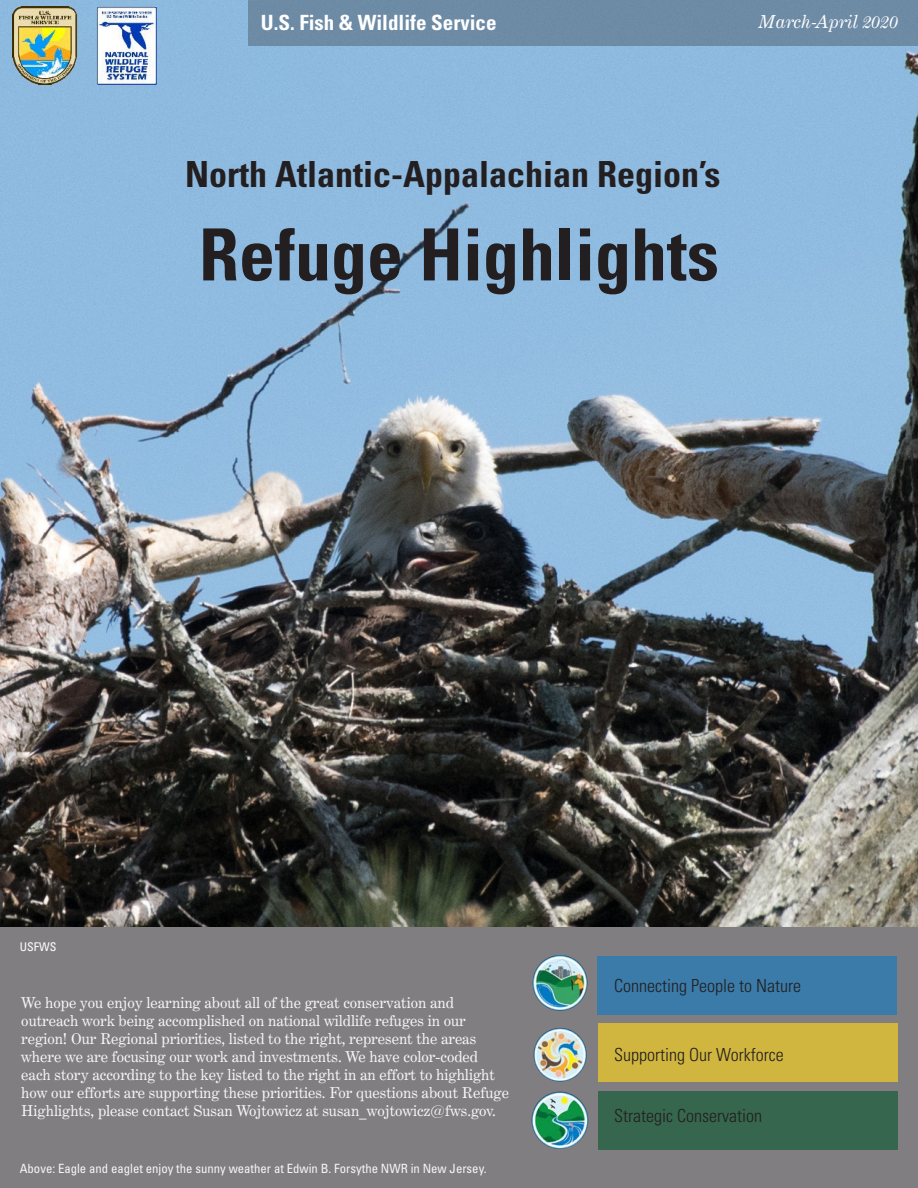
<style>
.page{position:relative;width:918px;height:1188px;background:#fff}
.page>*{position:absolute;margin:0;border:0;box-sizing:border-box;transform-origin:0 0}
.Paragraph_Style_1{font:700 condensed 72px "Univers";color:#231f20}
.Paragraph_Style_1-2{font:700 condensed 36px "Univers";color:#231f20}
.t1{font:700 condensed 21px "Univers";color:#fff}
.t2{font:300 condensed 18px "Univers";color:#231f20}
.t3{font:italic 18px "Century Expanded BT";color:#fff}
.t4{font:15px/18px "Century Expanded BT";color:#f5f6f7}
.t5{font:condensed 12.75px "Univers";color:#f5f6f7}
.t6{font:condensed 12px "Univers";color:#fff}
</style>
<div class="page">
<img style="left:0;top:0;width:918px;height:927px">
<div style="left:0;top:927px;width:918px;height:261px;background:#817e81"></div>
<div style="left:598px;top:1091px;width:300px;height:59px;background:#36664d"></div>
<div style="left:598px;top:1023px;width:300px;height:59px;background:#d0b63f"></div>
<div style="left:248px;top:0;width:670px;height:45px;background:#6d8ba6"></div>
<img style="left:12px;top:6px;width:144px;height:78px">
<img style="left:532px;top:956px;width:56px;height:55px">
<div style="left:598px;top:956px;width:299px;height:58px;background:#3a7ba9"></div>
<img style="left:533px;top:1028px;width:54px;height:54px">
<img style="left:531px;top:1091px;width:58px;height:58px">
<p class="t1" style="left:261px;top:10px;width:237px">U.S. Fish &amp; Wildlife Service</p>
<p class="t3" style="left:759px;top:11px;width:141px">March-April 2020</p>
<p class="Paragraph_Style_1-2" style="left:185px;top:152px;width:537px">North Atlantic-Appalachian Region’s</p>
<p class="Paragraph_Style_1" style="left:199px;top:211px;width:522px">Refuge Highlights</p>
<p class="t6" style="left:20px;top:939px;width:38px">USFWS</p>
<p class="t4" style="left:21px;top:993px;width:489px">We hope you enjoy learning about all of the great conservation and outreach work being accomplished on national wildlife refuges in our region! Our Regional priorities, listed to the right, represent the areas where we are focusing our work and investments. We have color-coded each story according to the key listed to the right in an effort to highlight how our efforts are supporting these priorities. For questions about Refuge Highlights, please contact Susan Wojtowicz at susan_wojtowicz@fws.gov.</p>
<p class="t5" style="left:20px;top:1161px;width:468px">Above: Eagle and eaglet enjoy the sunny weather at Edwin B. Forsythe NWR in New Jersey.</p>
<p class="t2" style="left:614px;top:975px;width:188px">Connecting People to Nature</p>
<p class="t2" style="left:614px;top:1044px;width:171px">Supporting Our Workforce</p>
<p class="t2" style="left:614px;top:1105px;width:149px">Strategic Conservation</p>
</div>
